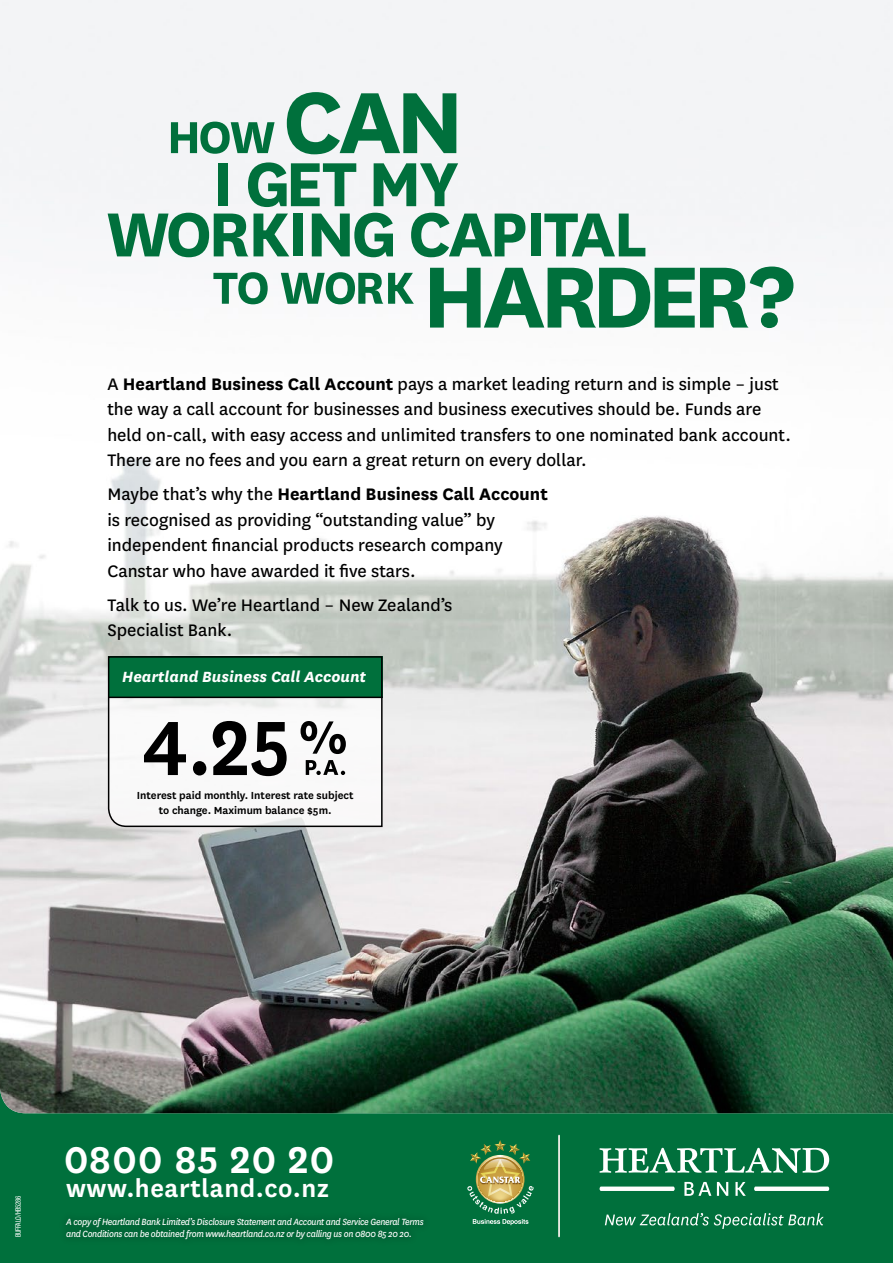
<style>
.page{position:relative;width:893px;height:1263px;background:#fff}
.page>*{position:absolute;margin:0;border:0;box-sizing:border-box;transform-origin:0 0}
.t1{font:700 101.55px "National";letter-spacing:-.055em;color:#00703c}
.t2{font:600 90px "National";color:#000;scale:.93 1}
.t3{font:700 72.75px "National";letter-spacing:-.035em;color:#00703c}
.t4{font:700 52.5px "National";letter-spacing:-.04em;color:#00703c}
.t5{font:600 43.5px "National";letter-spacing:.02em;color:#fff}
.t6{font:600 28.2px "National";letter-spacing:.02em;color:#fff}
.t7{font:19.5px/25.5px "National";color:#000}
.t8{font:italic 700 17.25px "National";color:#fff}
.t9{font:600 12px/15px "National";color:#000;text-align:center}
.t10{font:italic 10.5px "National";letter-spacing:-.03em;color:#fff;scale:.93 1}
.t11{font:condensed 7.5px "Helvetica Neue";letter-spacing:-.03em;color:#fff;scale:.9 1}
.s1{font-weight:700}
</style>
<div class="page">
<div style="left:0;top:1113px;width:893px;height:150px;background:#00703c"></div>
<img style="left:0;top:0;width:893px;height:1113px">
<div style="left:58px;top:1209px;width:374px;height:39px;background:#006838"></div>
<svg style="left:605px;top:1213px;width:219px;height:16px;background:#348d63"></svg>
<svg style="left:600px;top:1148px;width:229px;height:25px"></svg>
<svg style="left:684px;top:1182px;width:27px;height:14px"></svg>
<svg style="left:717px;top:1182px;width:11px;height:14px"></svg>
<svg style="left:735px;top:1182px;width:11px;height:14px"></svg>
<svg style="left:754px;top:1186px;width:75px;height:5px"></svg>
<svg style="left:600px;top:1186px;width:75px;height:5px"></svg>
<img style="left:467px;top:1140px;width:67px;height:85px">
<hr style="left:558px;top:1135px;width:2px;height:101px;background:#e6e9e0">
<svg style="left:107px;top:655px;width:276px;height:173px"></svg>
<svg style="left:301px;top:721px;width:45px;height:33px"></svg>
<svg style="left:306px;top:760px;width:39px;height:15px"></svg>
<hr style="left:109px;top:697px;width:274px;height:1px;background:#000">
<h3 class="t4" style="left:167px;top:100px;width:110px">HOW</h3>
<h1 class="t1" style="left:283px;top:50px;width:183px">CAN</h1>
<h3 class="t3" style="left:213px;top:132px;width:247px">I GET MY</h3>
<h3 class="t3" style="left:106px;top:183px;width:543px">WORKING CAPITAL</h3>
<h3 class="t4" style="left:213px;top:250px;width:203px">TO WORK</h3>
<h1 class="t1" style="left:422px;top:225px;width:374px">HARDER?</h1>
<p class="t7" style="left:107px;top:370px;width:685px">A <span class="s1">Heartland Business Call Account</span> pays a market leading return and is simple – just the way a call account for businesses and business executives should be. Funds are held on-call, with easy access and unlimited transfers to one nominated bank account.<br>There are no fees and you earn a great return on every dollar.</p>
<p class="t7" style="left:107px;top:481px;width:442px">Maybe that’s why the <span class="s1">Heartland Business Call Account </span>is recognised as providing “outstanding value” by independent financial products research company Canstar who have awarded it five stars.</p>
<p class="t7" style="left:107px;top:591px;width:346px">Talk to us. We’re Heartland – New Zealand’s<br>Specialist Bank.</p>
<p class="t8" style="left:122px;top:665px;width:245px">Heartland Business Call Account</p>
<h2 class="t2" style="left:142px;top:685px;width:161px">4.25</h2>
<p class="t9" style="left:137px;top:787px;width:218px">Interest paid monthly. Interest rate subject to change. Maximum balance $5m.</p>
<p class="t11" style="left:14px;top:1237px;width:48px;rotate:-90deg">BUFFALO/HB5286</p>
<h3 class="t5" style="left:64px;top:1129px;width:272px">0800 85 20 20</h3>
<h3 class="t6" style="left:66px;top:1169px;width:264px">www.heartland.co.nz</h3>
<p class="t10" style="left:66px;top:1215px;width:386px">A copy of Heartland Bank Limited’s Disclosure Statement and Account and Service General Terms</p>
<p class="t10" style="left:66px;top:1227px;width:373px">and Conditions can be obtained from www.heartland.co.nz or by calling us on 0800 85 20 20.</p>
</div>
